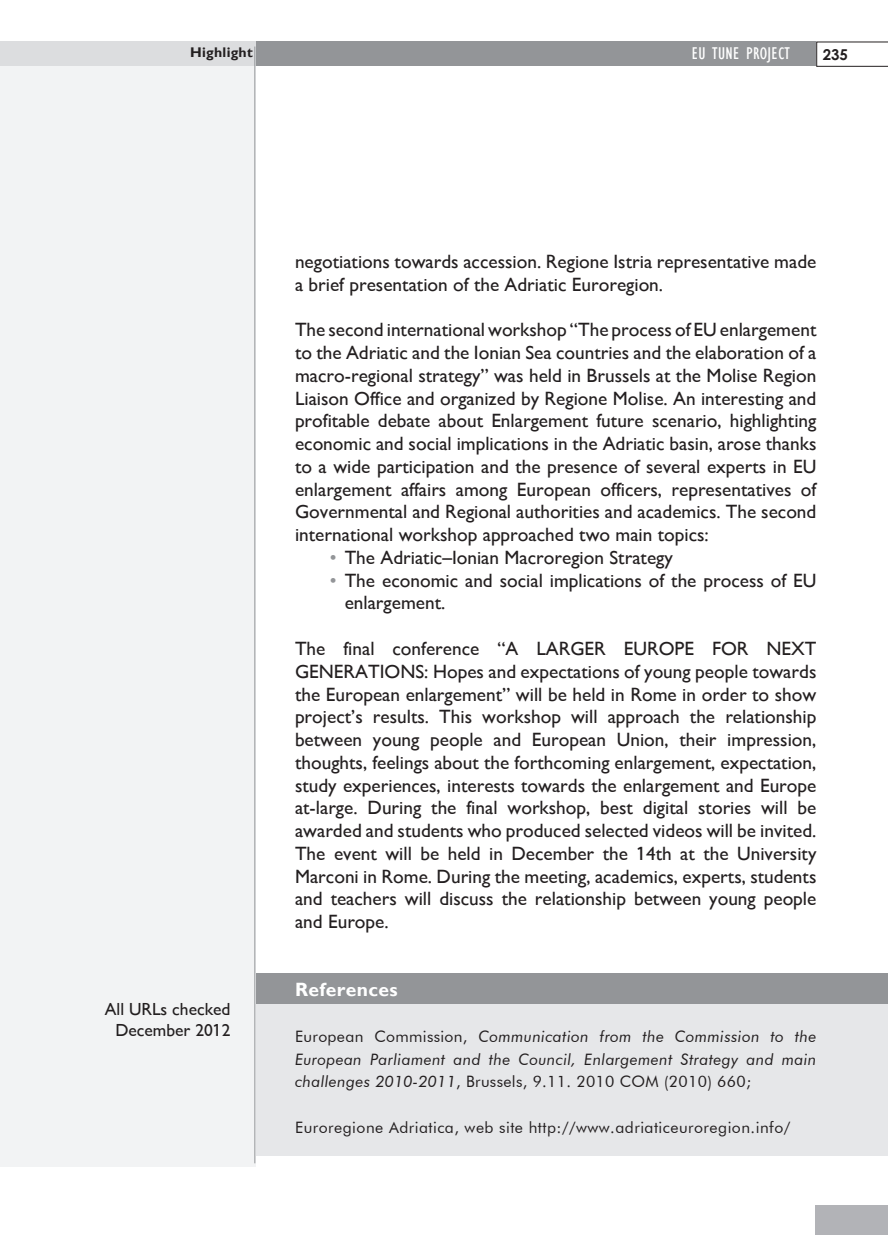
<style>
.page{position:relative;width:888px;height:1235px;background:#fff}
.page>*{position:absolute;margin:0;border:0;box-sizing:border-box;transform-origin:0 0}
.testo_reference{font:19.25px/22.8px "forma";color:#231f20}
.titolo_reference{font:700 19.25px "forma";letter-spacing:.02em;color:#fff}
.tab_dx{font:17.5px/21px "forma";color:#231f20;text-align:right}
.t1{font:condensed 17.5px "forma";letter-spacing:.02em;color:#fff}
.testo_reference-2{font:italic 15.75px/22.8px "Futura BT";letter-spacing:.02em;color:#231f20;text-align:justify}
.testo_reference-3{font:15.75px "Futura BT";letter-spacing:.03em;color:#231f20}
.t2{font:700 15.05px "Century Gothic";color:#231f20}
.t3{font:700 14px "forma";letter-spacing:.02em;color:#231f20}
.s1{color:#939598}
.s2{font-style:normal}
</style>
<div class="page">
<div style="left:255px;top:1004px;width:632px;height:151px;background:#e6e7e9"></div>
<div style="left:255px;top:973px;width:632px;height:31px;background:#939598"></div>
<div style="left:0;top:42px;width:255px;height:1124px;background:#f2f3f4"></div>
<div style="left:225px;top:42px;width:591px;height:24px;background:#939598"></div>
<div style="left:0;top:42px;width:255px;height:24px;background:#dcdddf"></div>
<hr style="left:254px;top:47px;width:1px;height:1116px;background:#939598">
<div style="left:815px;top:1205px;width:72px;height:29px;background:#b2b3b7"></div>
<svg style="left:816px;top:42px;width:71px;height:25px"></svg>
<p class="t3" style="left:190px;top:44px;width:64px">Highlight</p>
<p class="t1" style="left:691px;top:43px;width:100px">EU TUNE PROJECT</p>
<p class="t2" style="left:822px;top:43px;width:27px">235</p>
<p class="tab_dx" style="left:105px;top:999px;width:127px">All URLs checked<br>December 2012</p>
<p class="testo_reference" style="left:295px;top:250px;width:522px">negotiations towards accession. Regione Istria representative made a brief presentation of the Adriatic Euroregion.</p>
<p class="testo_reference" style="left:295px;top:318px;width:522px;text-align:justify">The second international workshop “The process of EU enlargement to the Adriatic and the Ionian Sea countries and the elaboration of a macro-regional strategy” was held in Brussels at the Molise Region Liaison Office and organized by Regione Molise. An interesting and profitable debate about Enlargement future scenario, highlighting economic and social implications in the Adriatic basin, arose thanks to a wide participation and the presence of several experts in EU enlargement affairs among European officers, representatives of Governmental and Regional authorities and academics. The second international workshop approached two main topics:</p>
<p class="testo_reference" style="left:329px;top:546px;width:344px"><span class="s1">•</span> The Adriatic–Ionian Macroregion Strategy</p>
<p class="testo_reference" style="left:344px;top:569px;width:473px;text-indent:-15px"><span class="s1">•</span> The economic and social implications of the process of EU enlargement.</p>
<p class="testo_reference" style="left:295px;top:637px;width:522px;text-align:justify">The final conference “A LARGER EUROPE FOR NEXT GENERATIONS: Hopes and expectations of young people towards the European enlargement” will be held in Rome in order to show project’s results. This workshop will approach the relationship between young people and European Union, their impression, thoughts, feelings about the forthcoming enlargement, expectation, study experiences, interests towards the enlargement and Europe at-large. During the final workshop, best digital stories will be awarded and students who produced selected videos will be invited.<br>The event will be held in December the 14th at the University Marconi in Rome. During the meeting, academics, experts, students and teachers will discuss the relationship between young people and Europe.</p>
<p class="titolo_reference" style="left:295px;top:978px;width:104px">References</p>
<p class="testo_reference-2" style="left:295px;top:1024px;width:522px"><span class="s2">European Commission,</span> Communication from the Commission to the European Parliament and the Council, Enlargement Strategy and main challenges 2010-2011<span class="s2">, Brussels, 9.11. 2010 COM (2010) 660;</span></p>
<p class="testo_reference-3" style="left:295px;top:1117px;width:496px">Euroregione Adriatica, web site http://www.adriaticeuroregion.info/</p>
</div>
